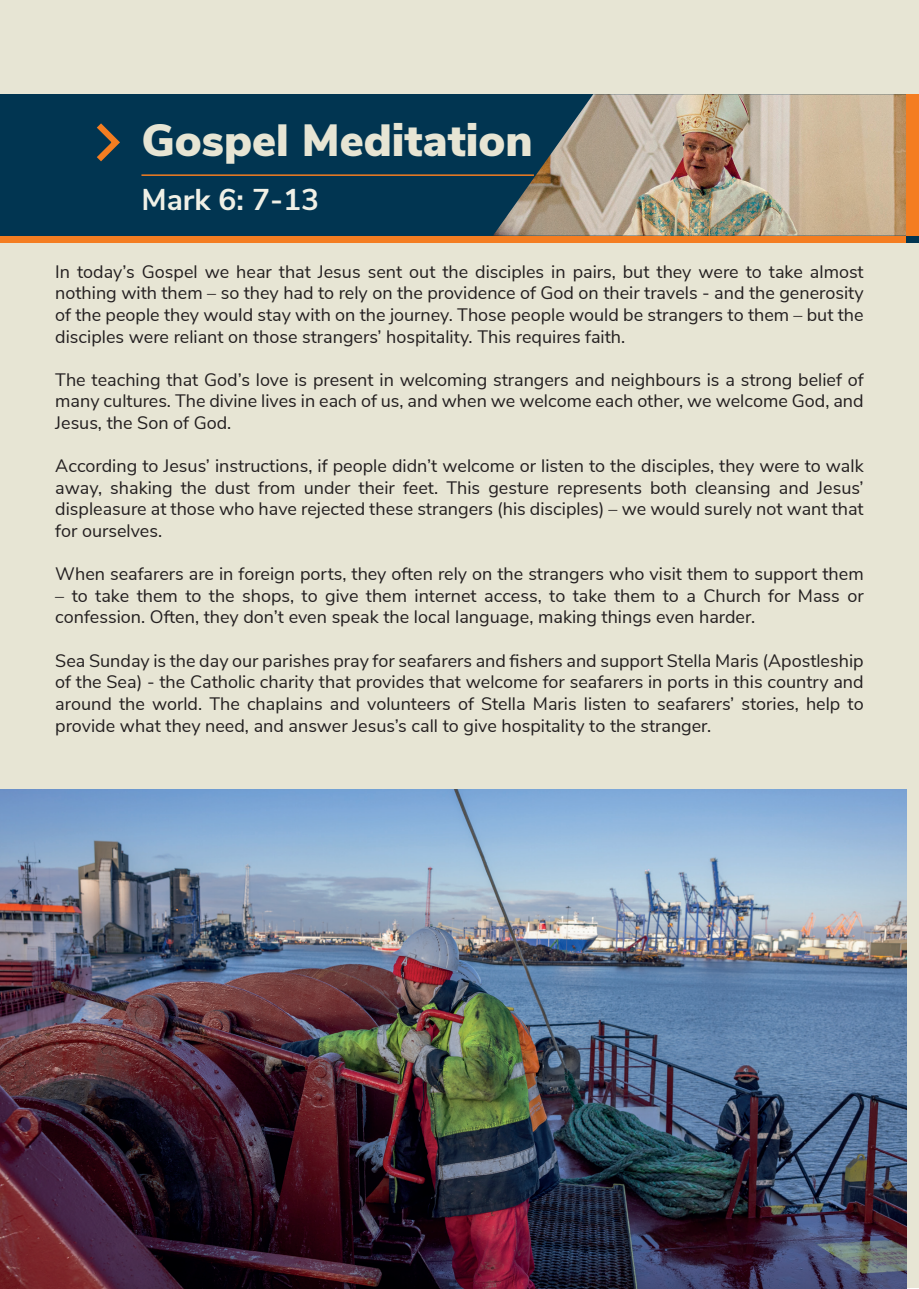
<style>
.page{position:relative;width:919px;height:1289px;background:#fff}
.page>*{position:absolute;margin:0;border:0;box-sizing:border-box;transform-origin:0 0}
.t1{font:900 45px "Nunito Sans";color:#e7e5d4}
.t2{font:700 30px "Nunito Sans";color:#f0f0e6}
.t3{font:18px/21.6px "Nunito Sans";color:#231f20;text-align:justify}
</style>
<div class="page">
<div style="left:1px;top:0;width:917px;height:1287px;background:#e7e5d4"></div>
<img style="left:0;top:789px;width:906px;height:499px">
<div style="left:0;top:236px;width:906px;height:7px;background:#f47d21"></div>
<div style="left:0;top:94px;width:906px;height:142px;background:#013551"></div>
<img style="left:493px;top:94px;width:413px;height:142px">
<svg style="left:97px;top:123px;width:23px;height:38px"></svg>
<hr style="left:141px;top:174px;width:393px;height:2px;background:#f47d21">
<div style="left:906px;top:236px;width:12px;height:7px;background:#013551"></div>
<div style="left:906px;top:94px;width:12px;height:142px;background:#f47d21"></div>
<h1 class="t1" style="left:141px;top:107px;width:393px">Gospel Meditation</h1>
<h2 class="t2" style="left:141px;top:178px;width:179px">Mark 6: 7-13</h2>
<p class="t3" style="left:55px;top:259px;width:809px">In today’s Gospel we hear that Jesus sent out the disciples in pairs, but they were to take almost nothing with them – so they had to rely on the providence of God on their travels - and the generosity of the people they would stay with on the journey. Those people would be strangers to them – but the disciples were reliant on those strangers’ hospitality. This requires faith.</p>
<p class="t3" style="left:55px;top:367px;width:809px">The teaching that God’s love is present in welcoming strangers and neighbours is a strong belief of many cultures. The divine lives in each of us, and when we welcome each other, we welcome God, and Jesus, the Son of God.</p>
<p class="t3" style="left:55px;top:454px;width:809px">According to Jesus’ instructions, if people didn’t welcome or listen to the disciples, they were to walk away, shaking the dust from under their feet. This gesture represents both cleansing and Jesus’ displeasure at those who have rejected these strangers (his disciples) – we would surely not want that for ourselves.</p>
<p class="t3" style="left:55px;top:562px;width:809px">When seafarers are in foreign ports, they often rely on the strangers who visit them to support them</p>
<p class="t3" style="left:55px;top:583px;width:809px">– to take them to the shops, to give them internet access, to take them to a Church for Mass or confession. Often, they don’t even speak the local language, making things even harder.</p>
<p class="t3" style="left:55px;top:648px;width:809px">Sea Sunday is the day our parishes pray for seafarers and fishers and support Stella Maris (Apostleship of the Sea) - the Catholic charity that provides that welcome for seafarers in ports in this country and around the world. The chaplains and volunteers of Stella Maris listen to seafarers’ stories, help to provide what they need, and answer Jesus’s call to give hospitality to the stranger.</p>
</div>
